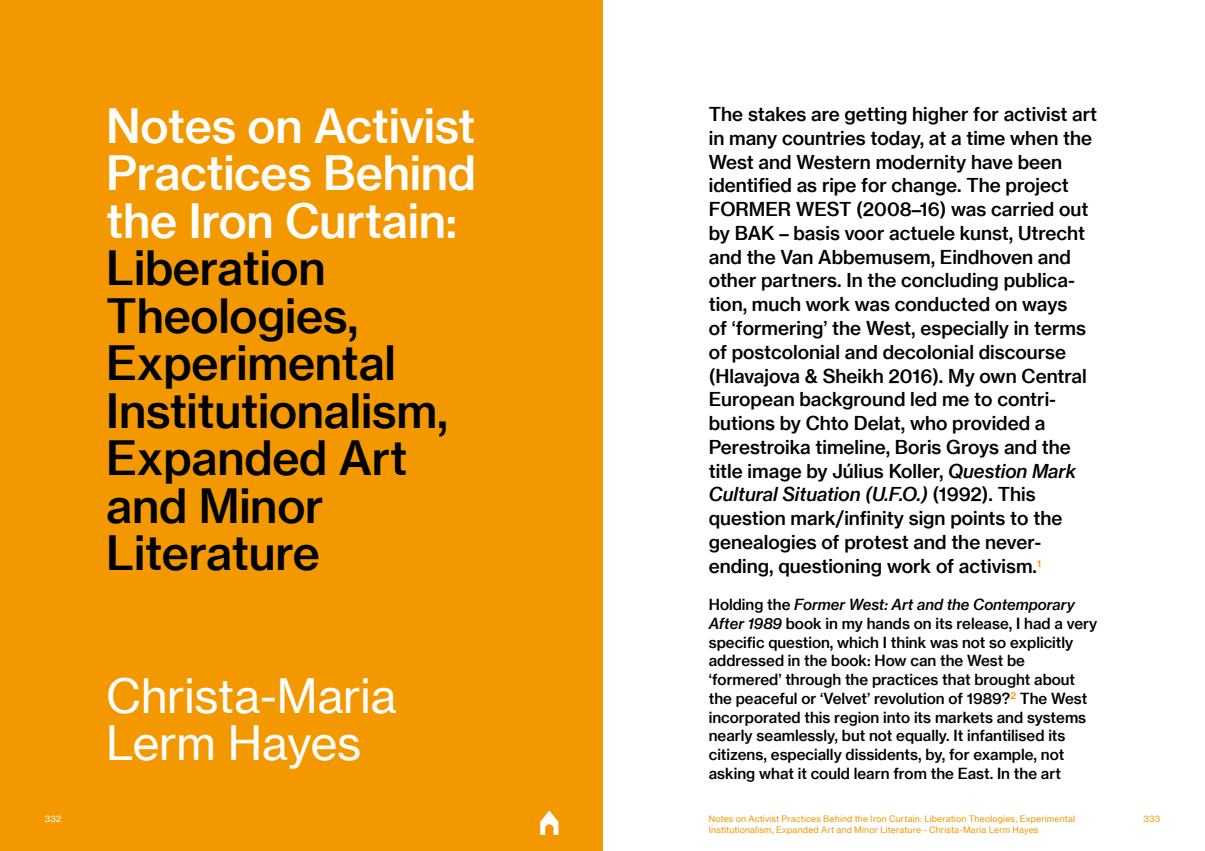
<style>
.page{position:relative;width:1205px;height:851px;background:#fff}
.page>*{position:absolute;margin:0;border:0;box-sizing:border-box;transform-origin:0 0}
.t1{font:46.25px/47.5px "N Haas Grotesk TX Pro 65 Md";letter-spacing:-.005em;color:#000}
.t2{font:46.25px/47.5px "N Haas Grotesk TX Pro 65 Md";letter-spacing:-.005em;color:#fff;text-align:justify}
.t3{font:46.25px/47.5px "N Haas Grotesk TX Pro 55 Rg";letter-spacing:-.005em;color:#fff}
.t4{font:18.75px/23.8px "N Haas Grotesk TX Pro 65 Md";color:#000}
.t5{font:18.75px "N Haas Grotesk TX Pro 66 Md It";color:#000}
.t6{font:15px/18.8px "N Haas Grotesk TX Pro 65 Md";color:#000}
.t7{font:15px "N Haas Grotesk TX Pro 66 Md It";color:#000}
.t8{font:8.75px "N Haas Grotesk TX Pro 55 Rg";letter-spacing:.02em;color:#f49800}
.t9{font:8.75px "N Haas Grotesk TX Pro 55 Rg";color:#fff}
.s1{font-family:"N Haas Grotesk TX Pro 66 Md It"}
.s2{font-family:"N Haas Grotesk TX Pro 65 Md"}
</style>
<div class="page">
<div style="left:0;top:0;width:602px;height:850px;background:#f49800"></div>
<svg style="left:540px;top:810px;width:18px;height:24px"></svg>
<h1 class="t2" style="left:106px;top:102px;width:371px">Notes on Activist Practices Behind the Iron Curtain:</h1>
<h1 class="t1" style="left:106px;top:244px;width:343px">Liberation<br>Theologies,<br>Experimental<br>Institutionalism,<br>Expanded Art and Minor<br>Literature</h1>
<h1 class="t3" style="left:106px;top:672px;width:292px">Christa-Maria<br>Lerm Hayes</h1>
<p class="t4" style="left:709px;top:102px;width:390px">The stakes are getting higher for activist art in many countries today, at a time when the West and Western modernity have been identified as ripe for change. The project FORMER WEST (2008–16) was carried out by BAK – basis voor actuele kunst, Utrecht and the Van Abbemusem, Eindhoven and other partners. In the concluding publica&shy;tion, much work was conducted on ways<br>of ‘formering’ the West, especially in terms of postcolonial and decolonial discourse (Hlavajova &amp; Sheikh 2016). My own Central European background led me to contri&shy;butions by Chto Delat, who provided a Perestroika timeline, Boris Groys and the title image by Július Koller, <span class="s1">Question Mark</span></p>
<p class="t5" style="left:709px;top:483px;width:328px">Cultural Situation (U.F.O.) <span class="s2">(1992). This</span></p>
<p class="t4" style="left:709px;top:506px;width:355px">question mark/infinity sign points to the genealogies of protest and the never&shy;ending, questioning work of activism.<sup>1</sup></p>
<p class="t7" style="left:709px;top:595px;width:367px"><span class="s2">Holding the</span> Former West: Art and the Contemporary</p>
<p class="t6" style="left:709px;top:614px;width:390px"><span class="s1">After 1989</span> book in my hands on its release, I had a very specific question, which I think was not so explicitly addressed in the book: How can the West be ‘formered’ through the practices that brought about the peaceful or ‘Velvet’ revolution of 1989?<sup>2</sup> The West incorporated this region into its markets and systems nearly seamlessly, but not equally. It infantilised its citizens, especially dissidents, by, for example, not asking what it could learn from the East. In the art</p>
<p class="t9" style="left:45px;top:813px;width:18px">332</p>
<p class="t8" style="left:709px;top:813px;width:368px">Notes on Activist Practices Behind the Iron Curtain: Liberation Theologies, Experimental</p>
<p class="t8" style="left:1143px;top:813px;width:18px">333</p>
<p class="t8" style="left:709px;top:824px;width:331px">Institutionalism, Expanded Art and Minor Literature - Christa-Maria Lerm Hayes</p>
</div>
